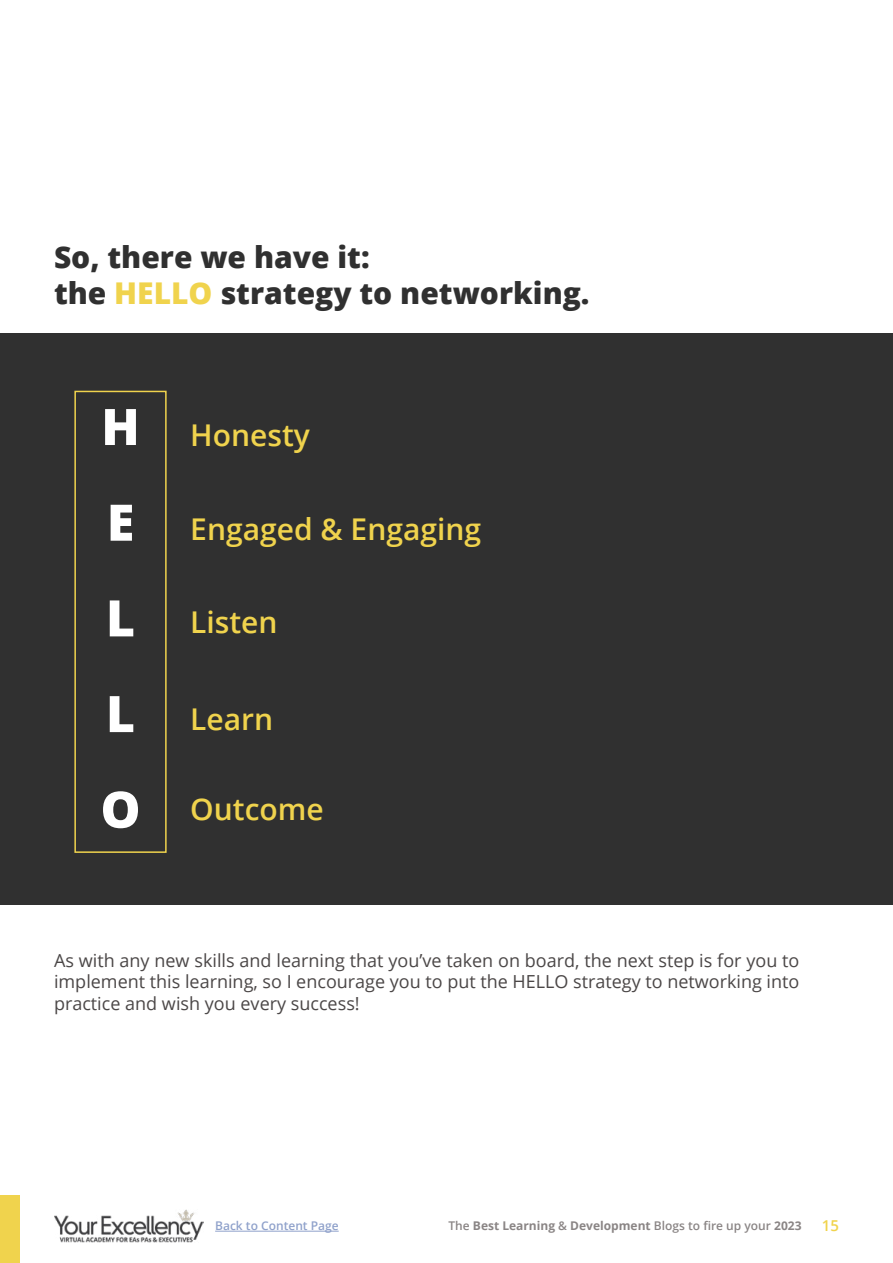
<style>
.page{position:relative;width:893px;height:1263px;background:#fff}
.page>*{position:absolute;margin:0;border:0;box-sizing:border-box;transform-origin:0 0}
.t1{font:800 50.4px/95.7px "Open Sans";color:#fff}
.t2{font:800 30px/36px "Open Sans";color:#303030}
.t3{font:600 30px "Open Sans";color:#f0d34d}
.t4{font:18px/21.6px "Open Sans";color:#4b4747;text-align:justify}
.t5{font:600 15px "Open Sans";color:#f0d34d}
.t6{font:700 12px "Open Sans";color:#8a8585}
.t7{font:600 12px "Open Sans";color:#90a2cb}
.s1{color:#f0d34d}
.s2{font-weight:600}
</style>
<div class="page">
<div style="left:0;top:1196px;width:19px;height:67px;background:#f0d34d"></div>
<hr style="left:215px;top:1231px;width:124px;height:1px;background:#90a2cb">
<img style="left:54px;top:1209px;width:149px;height:33px">
<div style="left:0;top:333px;width:893px;height:571px;background:#303030"></div>
<div style="left:74px;top:391px;width:93px;height:462px;border:2px solid #f0d34d"></div>
<h2 class="t2" style="left:54px;top:238px;width:537px">So, there we have it:<br>the <span class="s1">HELLO</span> strategy to networking.</h2>
<h1 class="t1" style="left:100px;top:376px;width:42px">H<br>E<br>L<br>L<br>O</h1>
<h2 class="t3" style="left:190px;top:415px;width:121px">Honesty</h2>
<h2 class="t3" style="left:190px;top:508px;width:292px">Engaged &amp; Engaging</h2>
<h2 class="t3" style="left:190px;top:602px;width:89px">Listen</h2>
<h2 class="t3" style="left:190px;top:698px;width:84px">Learn</h2>
<h2 class="t3" style="left:190px;top:789px;width:135px">Outcome</h2>
<p class="t4" style="left:54px;top:949px;width:747px">As with any new skills and learning that you’ve taken on board, the next step is for you to implement this learning, so I encourage you to put the HELLO strategy to networking into practice and wish you every success!</p>
<p class="t7" style="left:215px;top:1218px;width:125px">Back to Content Page</p>
<p class="t6" style="left:448px;top:1217px;width:355px"><span class="s2">The</span> Best Learning <span class="s2">&amp;</span> Development <span class="s2">Blogs to fire up your</span> 2023</p>
<p class="t5" style="left:822px;top:1216px;width:19px">15</p>
</div>
